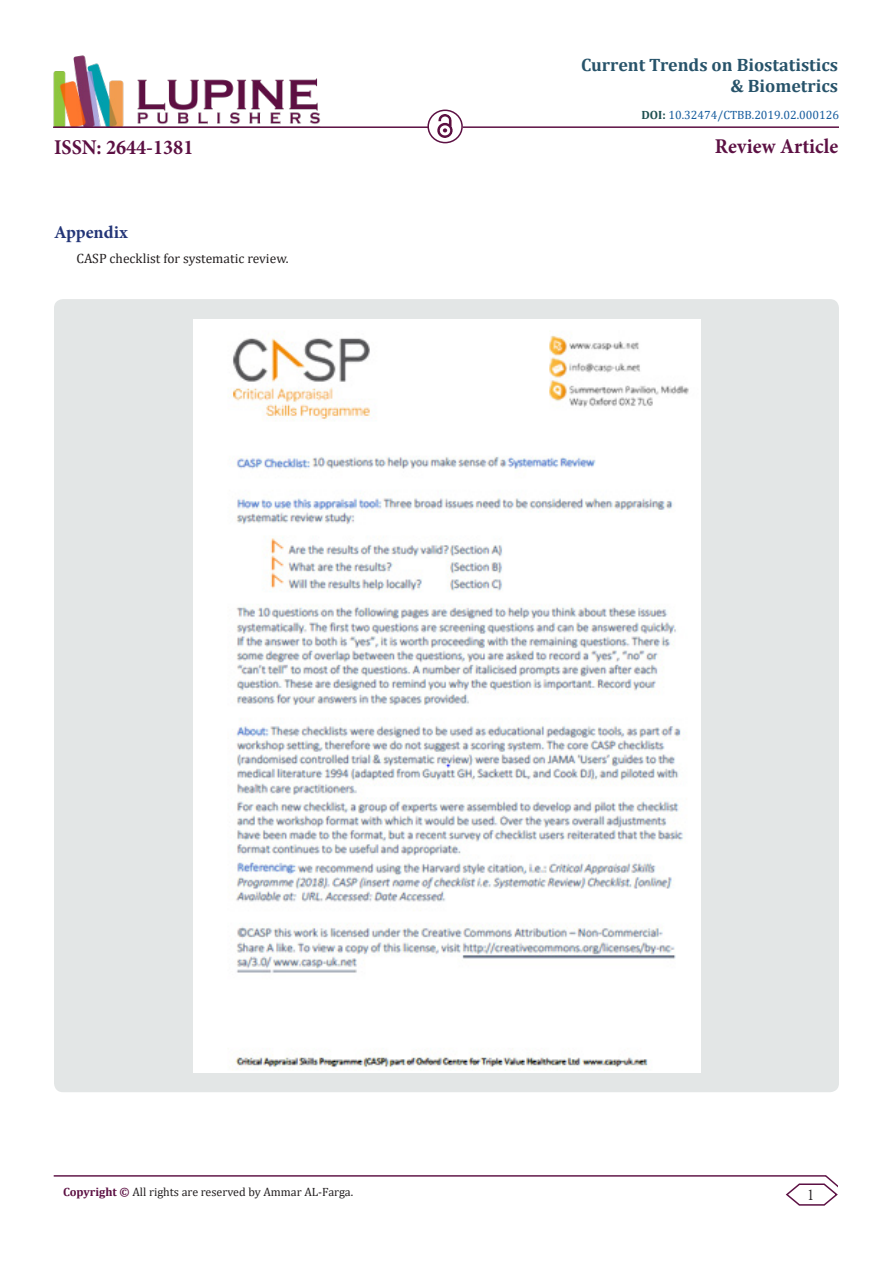
<style>
.page{position:relative;width:893px;height:1263px;background:#fff}
.page>*{position:absolute;margin:0;border:0;box-sizing:border-box;transform-origin:0 0}
.t1{font:700 21px "Minion Pro";color:#5c1043;scale:.96 1}
.t2{font:700 18px/21.6px "Cambria";color:#27536a;text-align:right}
.t3{font:700 18px "Minion Pro";color:#233577}
.t4{font:16.5px "Minion Pro";color:#231f20;scale:.83 1}
.t5{font:13.5px "Cambria";color:#231f20}
.t6{font:12px "Cambria";color:#231f20}
.t7{font:12px "Cambria";color:#175d9e}
.s1{font-weight:700;color:#1e5050}
.s2{font-weight:700;color:#5c1043}
</style>
<div class="page">
<hr style="left:54px;top:1175px;width:772px;height:1px;background:#5c1043">
<svg style="left:785px;top:1175px;width:53px;height:31px"></svg>
<img style="left:53px;top:55px;width:267px;height:71px">
<hr style="left:53px;top:126px;width:375px;height:2px;background:#5c1043">
<img style="left:438px;top:115px;width:15px;height:23px">
<div style="left:427px;top:110px;width:36px;height:33px;border:2px solid #5c1043;border-radius:50%"></div>
<hr style="left:463px;top:126px;width:376px;height:2px;background:#5c1043">
<div style="left:54px;top:299px;width:785px;height:793px;background:#e3e6e6;border-radius:9px"></div>
<img style="left:194px;top:319px;width:506px;height:754px">
<p class="t2" style="left:581px;top:53px;width:259px">Current Trends on Biostatistics &amp; Biometrics</p>
<p class="t7" style="left:641px;top:108px;width:199px"><span class="s1">DOI:</span> 10.32474/CTBB.2019.02.000126</p>
<p class="t1" style="left:54px;top:133px;width:147px">ISSN: 2644-1381</p>
<p class="t1" style="left:715px;top:132px;width:130px">Review Article</p>
<p class="t3" style="left:54px;top:219px;width:75px">Appendix</p>
<p class="t5" style="left:76px;top:250px;width:214px">CASP checklist for systematic review.</p>
<p class="t6" style="left:63px;top:1185px;width:292px"><span class="s2">Copyright ©</span> All rights are reserved by Ammar AL-Farga.</p>
<p class="t4" style="left:808px;top:1183px;width:9px">1</p>
</div>
